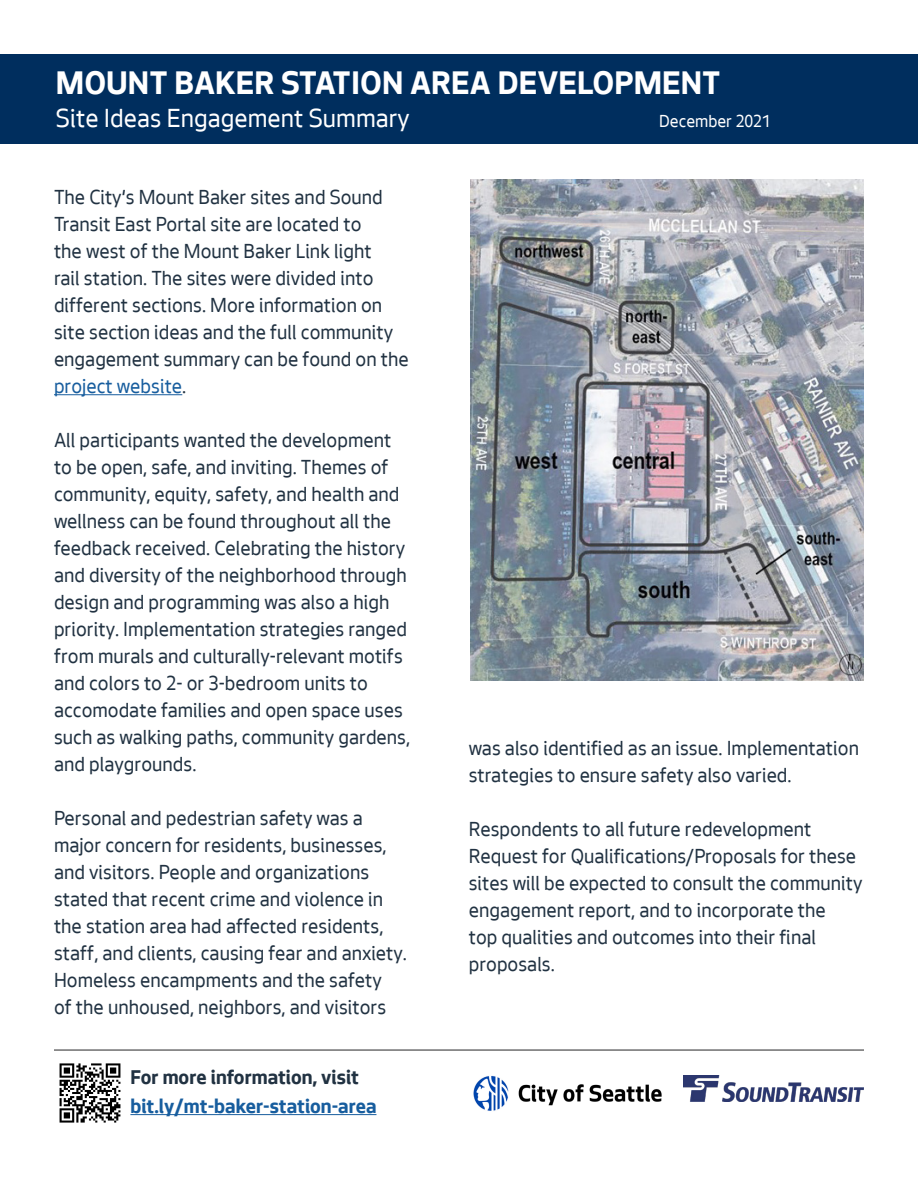
<style>
.page{position:relative;width:918px;height:1188px;background:#fff}
.page>*{position:absolute;margin:0;border:0;box-sizing:border-box;transform-origin:0 0}
.t1{font:700 34.5px "Seattle Text";color:#fff}
.t2{font:27px "Seattle Text";color:#fff}
.t3{font:21px/27px "Seattle Text";color:#213242}
.t4{font:700 21px "Seattle Text";color:#175d9e}
.t5{font:700 21px "Seattle Text";color:#213242}
.t6{font:18px "Seattle Text";color:#fff}
.s1{color:#175d9e}
</style>
<div class="page">
<img style="left:471px;top:179px;width:393px;height:501px">
<hr style="left:54px;top:394px;width:128px;height:1px;background:#175d9e">
<div style="left:0;top:54px;width:918px;height:89px;background:#002e5e"></div>
<hr style="left:130px;top:1114px;width:246px;height:1px;background:#175d9e">
<img style="left:59px;top:1063px;width:62px;height:60px">
<img style="left:473px;top:1075px;width:189px;height:36px">
<img style="left:684px;top:1076px;width:180px;height:26px">
<hr style="left:54px;top:1049px;width:810px;height:2px;background:#3e3e3f">
<p class="t1" style="left:56px;top:59px;width:666px">MOUNT BAKER STATION AREA DEVELOPMENT</p>
<p class="t2" style="left:56px;top:101px;width:355px">Site Ideas Engagement Summary</p>
<p class="t6" style="left:659px;top:109px;width:113px">December 2021</p>
<p class="t3" style="left:54px;top:183px;width:356px">The City's Mount Baker sites and Sound Transit East Portal site are located to<br>the west of the Mount Baker Link light<br>rail station. The sites were divided into different sections. More information on site section ideas and the full community engagement summary can be found on the <span class="s1">project website</span>.</p>
<p class="t3" style="left:54px;top:426px;width:358px">All participants wanted the development to be open, safe, and inviting. Themes of community, equity, safety, and health and wellness can be found throughout all the feedback received. Celebrating the history and diversity of the neighborhood through design and programming was also a high priority. Implementation strategies ranged from murals and culturally-relevant motifs and colors to 2- or 3-bedroom units to accomodate families and open space uses such as walking paths, community gardens, and playgrounds.</p>
<p class="t3" style="left:54px;top:804px;width:355px">Personal and pedestrian safety was a major concern for residents, businesses, and visitors. People and organizations stated that recent crime and violence in the station area had affected residents, staff, and clients, causing fear and anxiety.<br>Homeless encampments and the safety<br>of the unhoused, neighbors, and visitors</p>
<p class="t5" style="left:130px;top:1063px;width:230px">For more information, visit</p>
<p class="t4" style="left:130px;top:1091px;width:248px">bit.ly/mt-baker-station-area</p>
<p class="t3" style="left:469px;top:734px;width:392px">was also identified as an issue. Implementation strategies to ensure safety also varied.</p>
<p class="t3" style="left:469px;top:815px;width:395px">Respondents to all future redevelopment Request for Qualifications/Proposals for these sites will be expected to consult the community engagement report, and to incorporate the<br>top qualities and outcomes into their final proposals.</p>
</div>
